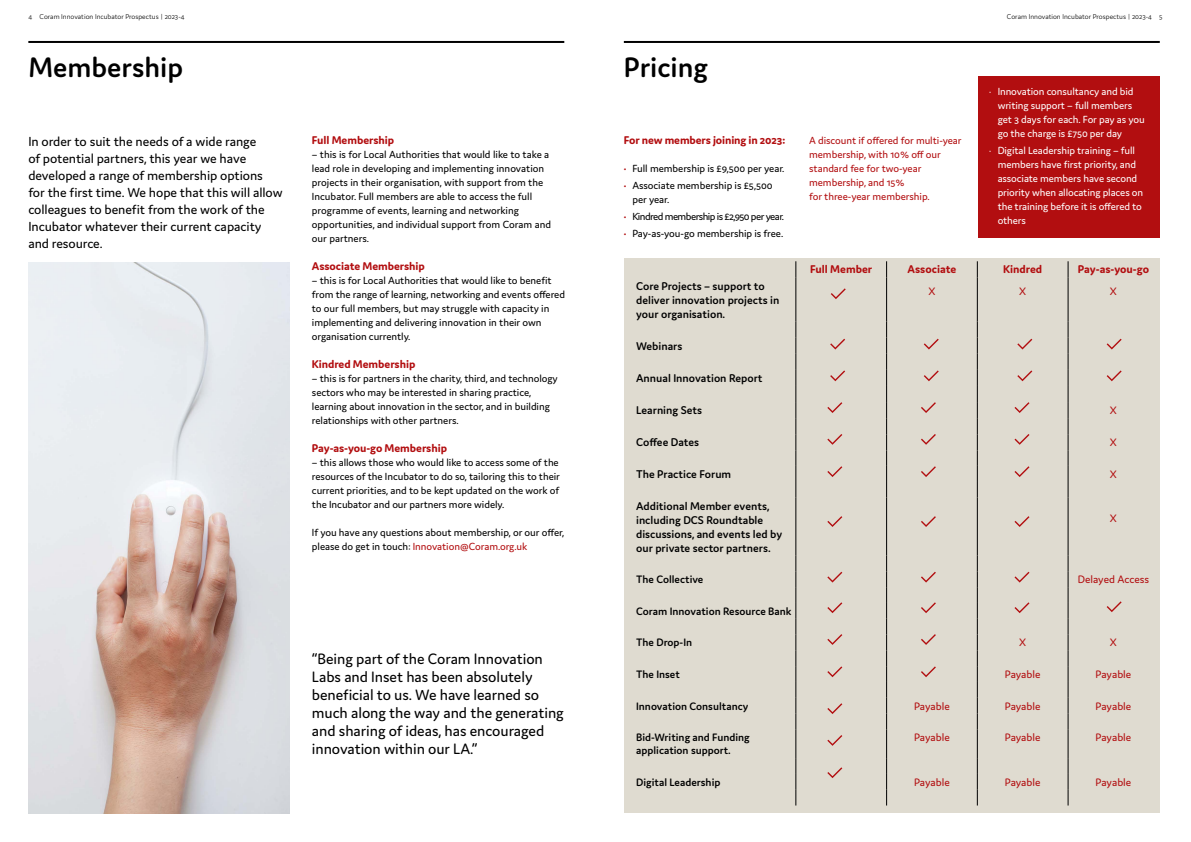
<style>
.page{position:relative;width:1191px;height:842px;background:#fff}
.page>*{position:absolute;margin:0;border:0;box-sizing:border-box;transform-origin:0 0}
.t1{font:600 30px "Domus";color:#000}
.t2{font:16px/18px "Domus";letter-spacing:-.005em;color:#000}
.t3{font:14px/17px "Domus";letter-spacing:-.005em;color:#000}
.t4{font:600 12px/14px "Domus";color:#000}
.t5{font:700 12px "Domus";letter-spacing:-.005em;color:#b20e10}
.t6{font:600 11.5px/13px "Domus";color:#000}
.t7{font:11.5px "Domus";letter-spacing:-.005em;color:#b20e10}
.t8{font:11px/14px "Domus";letter-spacing:-.005em;color:#000}
.t9{font:11px/14px "Domus";letter-spacing:-.01em;color:#fff}
.t10{font:11px/14px "Domus";letter-spacing:-.005em;color:#b20e10}
.t11{font:11px "Domus";letter-spacing:-.05em;color:#000}
.t12{font:300 7.5px "Domus";color:#000}
.s1{color:#b20e10}
</style>
<div class="page">
<hr style="left:28px;top:41px;width:536px;height:2px;background:#000">
<img style="left:28px;top:262px;width:261px;height:552px">
<div style="left:624px;top:258px;width:535px;height:555px;background:#dfdbd0"></div>
<svg style="left:886px;top:261px;width:1px;height:16px"></svg>
<svg style="left:976px;top:261px;width:1px;height:16px"></svg>
<svg style="left:1067px;top:261px;width:1px;height:16px"></svg>
<hr style="left:886px;top:277px;width:1px;height:44px;background:#000">
<hr style="left:976px;top:277px;width:1px;height:44px;background:#000">
<hr style="left:1067px;top:277px;width:1px;height:44px;background:#000">
<svg style="left:886px;top:321px;width:1px;height:176px"></svg>
<svg style="left:976px;top:321px;width:1px;height:176px"></svg>
<svg style="left:1067px;top:321px;width:1px;height:176px"></svg>
<hr style="left:976px;top:497px;width:1px;height:58px;background:#000">
<hr style="left:1067px;top:497px;width:1px;height:58px;background:#000">
<svg style="left:976px;top:555px;width:1px;height:250px"></svg>
<svg style="left:1067px;top:555px;width:1px;height:250px"></svg>
<hr style="left:886px;top:497px;width:1px;height:58px;background:#000">
<svg style="left:886px;top:555px;width:1px;height:250px"></svg>
<svg style="left:795px;top:261px;width:1px;height:16px"></svg>
<hr style="left:795px;top:277px;width:1px;height:44px;background:#000">
<svg style="left:795px;top:321px;width:1px;height:176px"></svg>
<hr style="left:795px;top:497px;width:1px;height:58px;background:#000">
<svg style="left:795px;top:555px;width:1px;height:250px"></svg>
<hr style="left:624px;top:41px;width:535px;height:2px;background:#000">
<div style="left:978px;top:77px;width:181px;height:161px;background:#b20e10"></div>
<svg style="left:831px;top:288px;width:14px;height:11px"></svg>
<svg style="left:830px;top:339px;width:15px;height:10px"></svg>
<svg style="left:923px;top:339px;width:15px;height:10px"></svg>
<svg style="left:1017px;top:339px;width:15px;height:10px"></svg>
<svg style="left:1106px;top:339px;width:15px;height:10px"></svg>
<svg style="left:827px;top:402px;width:15px;height:11px"></svg>
<svg style="left:921px;top:402px;width:15px;height:11px"></svg>
<svg style="left:1014px;top:402px;width:15px;height:11px"></svg>
<svg style="left:827px;top:602px;width:15px;height:11px"></svg>
<svg style="left:921px;top:602px;width:15px;height:11px"></svg>
<svg style="left:1014px;top:602px;width:15px;height:11px"></svg>
<svg style="left:827px;top:703px;width:15px;height:11px"></svg>
<svg style="left:827px;top:466px;width:15px;height:11px"></svg>
<svg style="left:921px;top:466px;width:15px;height:11px"></svg>
<svg style="left:1014px;top:466px;width:15px;height:11px"></svg>
<svg style="left:827px;top:666px;width:15px;height:11px"></svg>
<svg style="left:921px;top:666px;width:15px;height:11px"></svg>
<svg style="left:1106px;top:601px;width:15px;height:11px"></svg>
<svg style="left:827px;top:767px;width:15px;height:11px"></svg>
<svg style="left:830px;top:370px;width:15px;height:11px"></svg>
<svg style="left:923px;top:370px;width:15px;height:11px"></svg>
<svg style="left:1017px;top:370px;width:15px;height:11px"></svg>
<svg style="left:1106px;top:370px;width:15px;height:11px"></svg>
<svg style="left:827px;top:434px;width:15px;height:11px"></svg>
<svg style="left:921px;top:434px;width:15px;height:11px"></svg>
<svg style="left:1014px;top:434px;width:15px;height:11px"></svg>
<svg style="left:827px;top:634px;width:15px;height:11px"></svg>
<svg style="left:921px;top:634px;width:15px;height:11px"></svg>
<svg style="left:827px;top:735px;width:15px;height:11px"></svg>
<svg style="left:827px;top:516px;width:15px;height:11px"></svg>
<svg style="left:921px;top:516px;width:15px;height:11px"></svg>
<svg style="left:1014px;top:516px;width:15px;height:11px"></svg>
<svg style="left:827px;top:572px;width:15px;height:10px"></svg>
<svg style="left:921px;top:572px;width:15px;height:10px"></svg>
<svg style="left:1014px;top:572px;width:15px;height:10px"></svg>
<p class="t12" style="left:28px;top:13px;width:157px">4 Coram Innovation Incubator Prospectus | 2023-4</p>
<p class="t12" style="left:1007px;top:13px;width:157px">Coram Innovation Incubator Prospectus | 2023-4 5</p>
<h1 class="t1" style="left:28px;top:51px;width:156px">Membership</h1>
<p class="t3" style="left:28px;top:132px;width:256px">In order to suit the needs of a wide range<br>of potential partners, this year we have developed a range of membership options for the first time. We hope that this will allow colleagues to benefit from the work of the Incubator whatever their current capacity and resource.</p>
<p class="t5" style="left:312px;top:134px;width:84px">Full Membership</p>
<p class="t8" style="left:312px;top:147px;width:241px">– this is for Local Authorities that would like to take a lead role in developing and implementing innovation projects in their organisation, with support from the Incubator. Full members are able to access the full programme of events, learning and networking opportunities, and individual support from Coram and our partners.</p>
<p class="t5" style="left:312px;top:260px;width:114px">Associate Membership</p>
<p class="t8" style="left:312px;top:273px;width:255px">– this is for Local Authorities that would like to benefit from the range of learning, networking and events offered to our full members, but may struggle with capacity in implementing and delivering innovation in their own organisation currently.</p>
<p class="t5" style="left:312px;top:358px;width:105px">Kindred Membership</p>
<p class="t8" style="left:312px;top:371px;width:247px">– this is for partners in the charity, third, and technology sectors who may be interested in sharing practice, learning about innovation in the sector, and in building relationships with other partners.</p>
<p class="t5" style="left:312px;top:442px;width:137px">Pay-as-you-go Membership</p>
<p class="t8" style="left:312px;top:455px;width:250px;text-align:justify">– this allows those who would like to access some of the resources of the Incubator to do so, tailoring this to their current priorities, and to be kept updated on the work of the Incubator and our partners more widely.</p>
<p class="t8" style="left:312px;top:525px;width:254px">If you have any questions about membership, or our offer, please do get in touch: <span class="s1">Innovation@Coram.org.uk</span></p>
<h2 class="t2" style="left:312px;top:650px;width:253px">“Being part of the Coram Innovation Labs and Inset has been absolutely beneficial to us. We have learned so much along the way and the generating and sharing of ideas, has encouraged innovation within our LA.”</h2>
<h1 class="t1" style="left:624px;top:51px;width:86px">Pricing</h1>
<p class="t5" style="left:624px;top:134px;width:163px">For new members joining in 2023:</p>
<p class="t8" style="left:624px;top:161px;width:162px"><span class="s1">•</span> Full membership is £9,500 per year.</p>
<p class="t8" style="left:632px;top:178px;width:142px;text-indent:-9px"><span class="s1">•</span> Associate membership is £5,500 per year.</p>
<p class="t11" style="left:624px;top:210px;width:162px"><span class="s1">•</span> Kindred membership is £2,950 per year.</p>
<p class="t8" style="left:624px;top:226px;width:161px"><span class="s1">•</span> Pay-as-you-go membership is free.</p>
<p class="t10" style="left:809px;top:133px;width:154px">A discount if offered for multi-year membership, with 10% off our standard fee for two-year membership, and 15%<br>for three-year membership.</p>
<p class="t9" style="left:997px;top:85px;width:149px;text-indent:-17px"><span class="s1">•</span> · Innovation consultancy and bid writing support – full members get 3 days for each. For pay as you go the charge is £750 per day</p>
<p class="t9" style="left:997px;top:143px;width:147px;text-indent:-17px"><span class="s1">•</span> · Digital Leadership training – full members have first priority, and associate members have second priority when allocating places on the training before it is offered to others</p>
<p class="t5" style="left:810px;top:263px;width:64px">Full Member</p>
<p class="t5" style="left:907px;top:263px;width:50px">Associate</p>
<p class="t5" style="left:1003px;top:263px;width:41px">Kindred</p>
<p class="t5" style="left:1077px;top:263px;width:73px">Pay-as-you-go</p>
<p class="t4" style="left:636px;top:278px;width:145px">Core Projects – support to deliver innovation projects in your organisation.</p>
<p class="t7" style="left:928px;top:285px;width:9px">X</p>
<p class="t7" style="left:1019px;top:285px;width:9px">X</p>
<p class="t7" style="left:1110px;top:285px;width:9px">X</p>
<p class="t4" style="left:636px;top:339px;width:48px">Webinars</p>
<p class="t4" style="left:636px;top:371px;width:128px">Annual Innovation Report</p>
<p class="t4" style="left:636px;top:403px;width:67px">Learning Sets</p>
<p class="t7" style="left:1110px;top:404px;width:9px">X</p>
<p class="t4" style="left:636px;top:435px;width:65px">Coffee Dates</p>
<p class="t7" style="left:1110px;top:436px;width:9px">X</p>
<p class="t4" style="left:636px;top:467px;width:97px">The Practice Forum</p>
<p class="t7" style="left:1110px;top:468px;width:9px">X</p>
<p class="t4" style="left:636px;top:498px;width:147px">Additional Member events, including DCS Roundtable discussions, and events led by our private sector partners.</p>
<p class="t7" style="left:1110px;top:512px;width:9px">X</p>
<p class="t6" style="left:636px;top:573px;width:69px">The Collective</p>
<p class="t7" style="left:1077px;top:573px;width:73px">Delayed Access</p>
<p class="t6" style="left:636px;top:604px;width:157px">Coram Innovation Resource Bank</p>
<p class="t6" style="left:636px;top:636px;width:58px">The Drop-In</p>
<p class="t7" style="left:1019px;top:636px;width:9px">X</p>
<p class="t7" style="left:1110px;top:636px;width:9px">X</p>
<p class="t6" style="left:636px;top:667px;width:45px">The Inset</p>
<p class="t7" style="left:1004px;top:668px;width:37px">Payable</p>
<p class="t7" style="left:1095px;top:668px;width:37px">Payable</p>
<p class="t6" style="left:636px;top:699px;width:114px">Innovation Consultancy</p>
<p class="t7" style="left:914px;top:699px;width:37px">Payable</p>
<p class="t7" style="left:1004px;top:699px;width:37px">Payable</p>
<p class="t7" style="left:1095px;top:699px;width:37px">Payable</p>
<p class="t6" style="left:636px;top:731px;width:115px">Bid-Writing and Funding application support.</p>
<p class="t7" style="left:914px;top:731px;width:37px">Payable</p>
<p class="t7" style="left:1004px;top:731px;width:37px">Payable</p>
<p class="t7" style="left:1095px;top:731px;width:37px">Payable</p>
<p class="t6" style="left:636px;top:775px;width:86px">Digital Leadership</p>
<p class="t7" style="left:914px;top:776px;width:37px">Payable</p>
<p class="t7" style="left:1004px;top:776px;width:37px">Payable</p>
<p class="t7" style="left:1095px;top:776px;width:37px">Payable</p>
</div>
